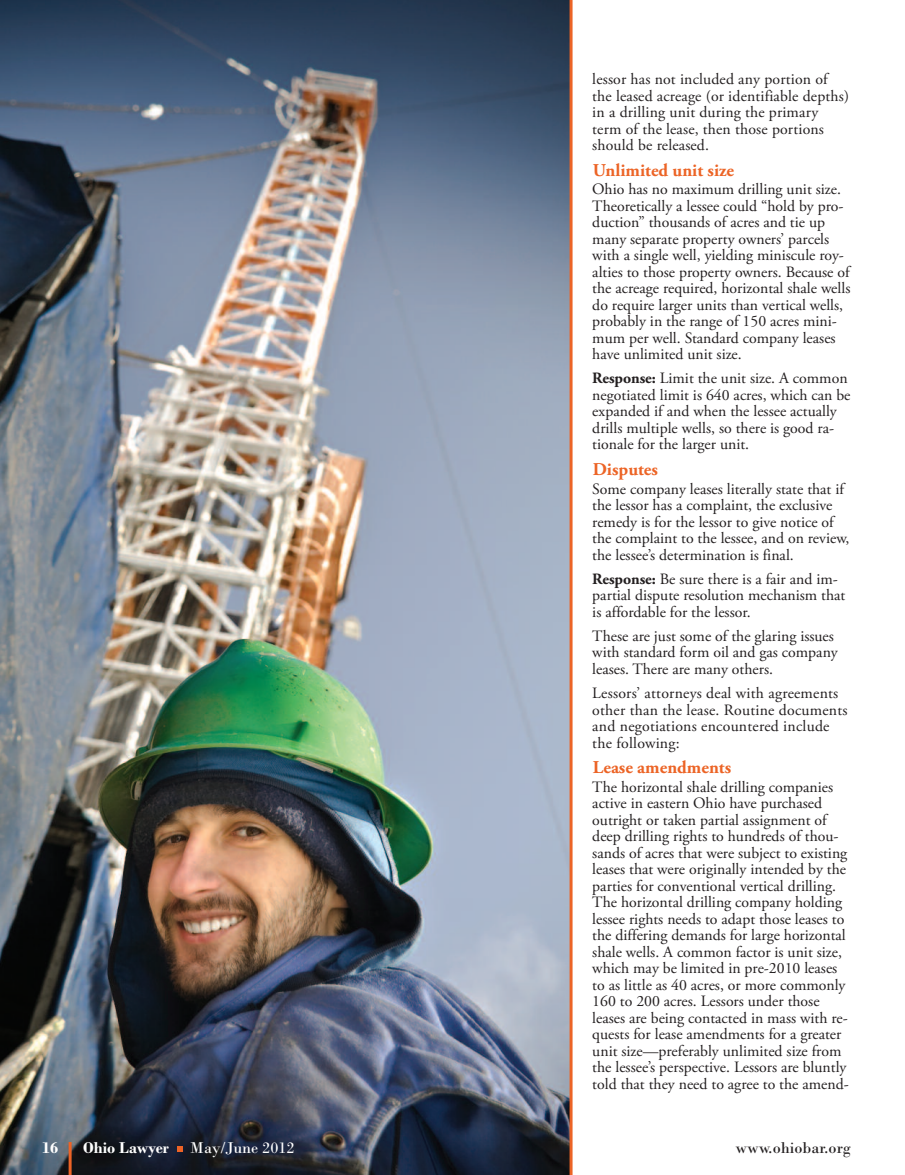
<style>
.page{position:relative;width:905px;height:1175px;background:#fff}
.page>*{position:absolute;margin:0;border:0;box-sizing:border-box;transform-origin:0 0}
.t1{font:700 18px "Adobe Garamond Pro";color:#ec6426}
.t2{font:16.5px "Bodoni";color:#231f20}
.t3{font:700 16.5px "Bodoni";color:#fff}
.t4{font:16.5px "Bodoni";color:#fff}
.t5{font:15.75px/16.5px "Adobe Garamond Pro";color:#231f20}
.s1{font-weight:700}
</style>
<div class="page">
<img style="left:0;top:0;width:569px;height:1174px">
<svg style="left:177px;top:1146px;width:5px;height:5px"></svg>
<hr style="left:69px;top:1142px;width:3px;height:32px;background:#ed6326">
<hr style="left:569px;top:0;width:3px;height:1174px;background:#ec6426">
<p class="t5" style="left:592px;top:72px;width:258px">lessor has not included any portion of the leased acreage (or identifiable depths) in a drilling unit during the primary term of the lease, then those portions should be released.</p>
<p class="t1" style="left:593px;top:163px;width:143px">Unlimited unit size</p>
<p class="t5" style="left:592px;top:182px;width:259px">Ohio has no maximum drilling unit size.<br>Theoretically a lessee could “hold by pro&shy;duction” thousands of acres and tie up many separate property owners’ parcels with a single well, yielding miniscule roy&shy;alties to those property owners. Because of the acreage required, horizontal shale wells do require larger units than vertical wells, probably in the range of 150 acres mini&shy;mum per well. Standard company leases have unlimited unit size.</p>
<p class="t5" style="left:592px;top:371px;width:260px"><span class="s1">Response:</span> Limit the unit size. A common negotiated limit is 640 acres, which can be expanded if and when the lessee actually drills multiple wells, so there is good ra&shy;tionale for the larger unit.</p>
<p class="t1" style="left:593px;top:462px;width:67px">Disputes</p>
<p class="t5" style="left:592px;top:482px;width:259px">Some company leases literally state that if the lessor has a complaint, the exclusive remedy is for the lessor to give notice of the complaint to the lessee, and on review, the lessee’s determination is final.</p>
<p class="t5" style="left:592px;top:572px;width:255px"><span class="s1">Response:</span> Be sure there is a fair and im&shy;partial dispute resolution mechanism that is affordable for the lessor.</p>
<p class="t5" style="left:592px;top:629px;width:247px">These are just some of the glaring issues with standard form oil and gas company leases. There are many others.</p>
<p class="t5" style="left:592px;top:686px;width:257px">Lessors’ attorneys deal with agreements other than the lease. Routine documents and negotiations encountered include the following:</p>
<p class="t1" style="left:593px;top:760px;width:140px">Lease amendments</p>
<p class="t5" style="left:592px;top:780px;width:258px">The horizontal shale drilling companies active in eastern Ohio have purchased outright or taken partial assignment of deep drilling rights to hundreds of thou&shy;sands of acres that were subject to existing leases that were originally intended by the parties for conventional vertical drilling.<br>The horizontal drilling company holding lessee rights needs to adapt those leases to the differing demands for large horizontal shale wells. A common factor is unit size, which may be limited in pre-2010 leases to as little as 40 acres, or more commonly 160 to 200 acres. Lessors under those leases are being contacted in mass with re&shy;quests for lease amendments for a greater unit size—preferably unlimited size from the lessee’s perspective. Lessors are bluntly told that they need to agree to the amend-</p>
<p class="t3" style="left:42px;top:1142px;width:18px">16</p>
<p class="t3" style="left:83px;top:1142px;width:87px">Ohio Lawyer</p>
<p class="t4" style="left:190px;top:1142px;width:106px">May/June 2012</p>
<p class="t2" style="left:735px;top:1142px;width:117px">www.ohiobar.org</p>
</div>
